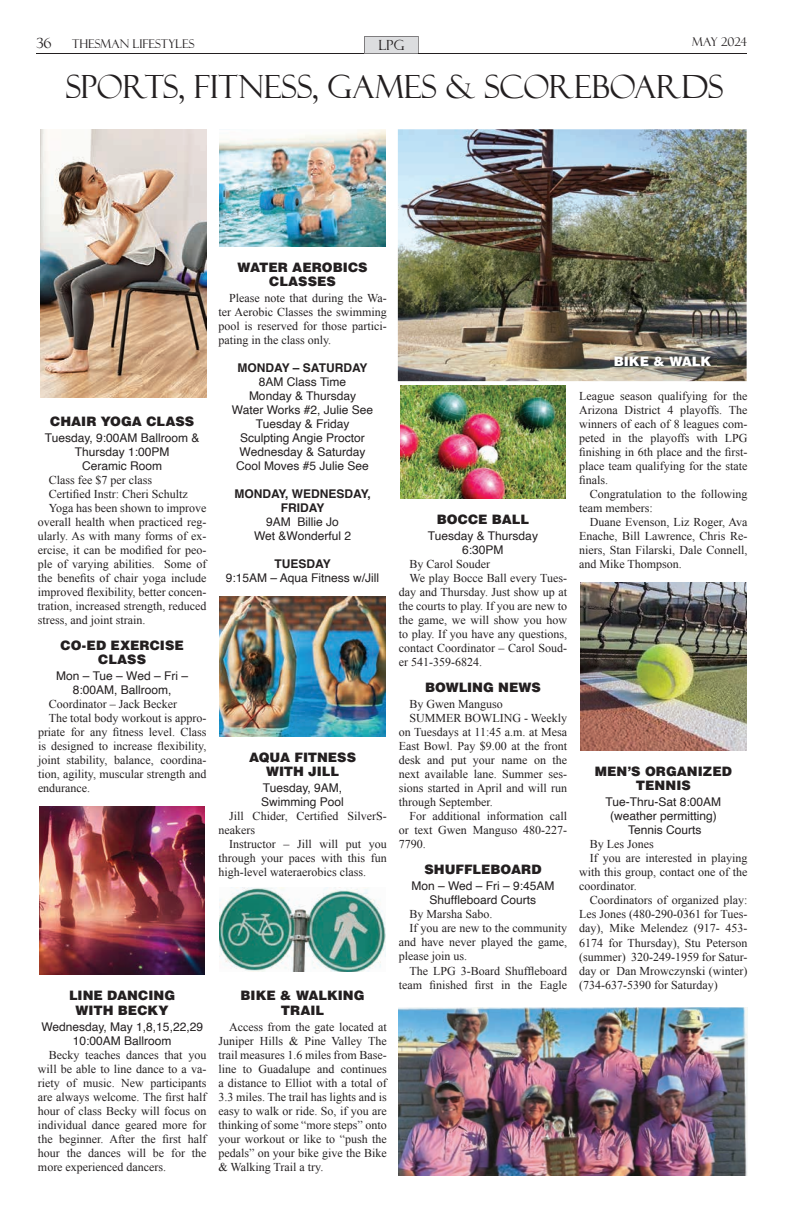
<style>
.page{position:relative;width:792px;height:1212px;background:#fff}
.page>*{position:absolute;margin:0;border:0;box-sizing:border-box;transform-origin:0 0}
.t1{font:32px "Felix Titling";letter-spacing:-.005em;color:#231f20}
.t2{font:14px "Felix Titling";color:#231f20}
.t3{font:900 13px/14px "Helvetica";color:#231f20;text-align:center}
.t4{font:900 13px "Helvetica";letter-spacing:-.005em;color:#fff}
.t5{font:12px/14px "Times New Roman";color:#231f20;text-align:justify}
.t6{font:12px/14px "Helvetica";color:#231f20;text-align:center}
.t7{font:700 12px/14px "Helvetica";color:#231f20;text-align:center}
.t8{font:12px "Felix Titling";color:#231f20}
</style>
<div class="page">
<hr style="left:36px;top:53px;width:711px;height:1px;background:#231f20">
<svg style="left:364px;top:36px;width:54px;height:18px"></svg>
<img style="left:40px;top:806px;width:165px;height:168px">
<img style="left:220px;top:129px;width:165px;height:117px">
<img style="left:220px;top:596px;width:165px;height:140px">
<img style="left:220px;top:887px;width:165px;height:84px">
<img style="left:400px;top:385px;width:166px;height:113px">
<img style="left:581px;top:582px;width:165px;height:168px">
<img style="left:399px;top:1007px;width:349px;height:168px">
<img style="left:398px;top:129px;width:349px;height:252px">
<img style="left:610px;top:352px;width:107px;height:20px">
<img style="left:40px;top:129px;width:166px;height:268px">
<p class="t2" style="left:36px;top:35px;width:17px">36</p>
<p class="t8" style="left:72px;top:37px;width:124px">THESMAN LIFESTYLES</p>
<p class="t2" style="left:379px;top:37px;width:27px">LPG</p>
<p class="t8" style="left:692px;top:35px;width:56px">MAY 2024</p>
<h1 class="t1" style="left:66px;top:68px;width:659px">SPORTS, FITNESS, GAMES &amp; SCOREBOARDS</h1>
<p class="t3" style="left:50px;top:414px;width:146px">CHAIR YOGA CLASS</p>
<p class="t6" style="left:45px;top:431px;width:156px">Tuesday, 9:00AM Ballroom &amp;<br>Thursday 1:00PM<br>Ceramic Room</p>
<p class="t5" style="left:49px;top:473px;width:105px">Class fee $7 per class</p>
<p class="t5" style="left:49px;top:487px;width:140px">Certified Instr: Cheri Schultz</p>
<p class="t5" style="left:49px;top:501px;width:159px">Yoga has been shown to improve</p>
<p class="t5" style="left:38px;top:515px;width:170px">overall health when practiced reg-</p>
<p class="t5" style="left:38px;top:529px;width:170px">ularly. As with many forms of ex-</p>
<p class="t5" style="left:38px;top:543px;width:170px">ercise, it can be modified for peo-</p>
<p class="t5" style="left:38px;top:557px;width:170px">ple of varying abilities. Some of</p>
<p class="t5" style="left:38px;top:571px;width:170px">the benefits of chair yoga include</p>
<p class="t5" style="left:38px;top:585px;width:170px">improved flexibility, better concen-</p>
<p class="t5" style="left:38px;top:599px;width:170px">tration, increased strength, reduced</p>
<p class="t5" style="left:38px;top:613px;width:109px">stress, and joint strain.</p>
<p class="t3" style="left:61px;top:638px;width:125px">CO-ED EXERCISE<br>CLASS</p>
<p class="t6" style="left:56px;top:669px;width:133px">Mon – Tue – Wed – Fri –<br>8:00AM, Ballroom,</p>
<p class="t5" style="left:49px;top:697px;width:130px">Coordinator – Jack Becker</p>
<p class="t5" style="left:49px;top:711px;width:159px">The total body workout is appro-</p>
<p class="t5" style="left:38px;top:725px;width:170px">priate for any fitness level. Class</p>
<p class="t5" style="left:38px;top:739px;width:170px">is designed to increase flexibility,</p>
<p class="t5" style="left:38px;top:753px;width:170px">joint stability, balance, coordina-</p>
<p class="t5" style="left:38px;top:767px;width:170px">tion, agility, muscular strength and</p>
<p class="t5" style="left:38px;top:781px;width:54px">endurance.</p>
<p class="t3" style="left:238px;top:260px;width:132px">WATER AEROBICS<br>CLASSES</p>
<p class="t5" style="left:218px;top:291px;width:170px;text-indent:11px">Please note that during the Wa&shy;ter Aerobic Classes the swimming pool is reserved for those partici&shy;pating in the class only.</p>
<p class="t7" style="left:238px;top:362px;width:132px">MONDAY – SATURDAY</p>
<p class="t6" style="left:232px;top:375px;width:143px">8AM Class Time<br>Monday &amp; Thursday<br>Water Works #2, Julie See<br>Tuesday &amp; Friday<br>Sculpting Angie Proctor<br>Wednesday &amp; Saturday<br>Cool Moves #5 Julie See</p>
<p class="t7" style="left:234px;top:488px;width:138px">MONDAY, WEDNESDAY,<br>FRIDAY</p>
<p class="t6" style="left:254px;top:515px;width:98px">9AM Billie Jo<br>Wet &amp;Wonderful 2</p>
<p class="t7" style="left:274px;top:558px;width:58px">TUESDAY</p>
<p class="t6" style="left:226px;top:571px;width:155px">9:15AM – Aqua Fitness w/Jill</p>
<p class="t3" style="left:249px;top:750px;width:109px">AQUA FITNESS<br>WITH JILL</p>
<p class="t6" style="left:261px;top:781px;width:84px;text-align:left">Tuesday, 9AM,<br>Swimming Pool</p>
<p class="t5" style="left:218px;top:809px;width:170px;text-indent:11px">Jill Chider, Certified SilverS&shy;neakers</p>
<p class="t5" style="left:218px;top:837px;width:170px;text-indent:11px">Instructor – Jill will put you through your paces with this fun high-level wateraerobics class.</p>
<p class="t3" style="left:69px;top:988px;width:107px">LINE DANCING<br>WITH BECKY</p>
<p class="t6" style="left:41px;top:1019px;width:163px">Wednesday, May 1,8,15,22,29<br>10:00AM Ballroom</p>
<p class="t5" style="left:38px;top:1047px;width:170px;text-indent:11px">Becky teaches dances that you will be able to line dance to a va&shy;riety of music. New participants are always welcome. The first half hour of class Becky will focus on individual dance geared more for the beginner. After the first half hour the dances will be for the more experienced dancers.</p>
<p class="t3" style="left:241px;top:988px;width:126px">BIKE &amp; WALKING<br>TRAIL</p>
<p class="t5" style="left:218px;top:1019px;width:170px;text-indent:11px">Access from the gate located at Juniper Hills &amp; Pine Valley The trail measures 1.6 miles from Base&shy;line to Guadalupe and continues a distance to Elliot with a total of 3.3 miles. The trail has lights and is easy to walk or ride. So, if you are thinking of some “more steps” onto your workout or like to “push the pedals” on your bike give the Bike &amp; Walking Trail a try.</p>
<p class="t3" style="left:437px;top:512px;width:94px">BOCCE BALL</p>
<p class="t6" style="left:428px;top:529px;width:112px">Tuesday &amp; Thursday<br>6:30PM</p>
<p class="t5" style="left:410px;top:557px;width:82px">By Carol Souder</p>
<p class="t5" style="left:410px;top:571px;width:159px">We play Bocce Ball every Tues-</p>
<p class="t5" style="left:399px;top:585px;width:170px">day and Thursday. Just show up at</p>
<p class="t5" style="left:399px;top:599px;width:170px">the courts to play. If you are new to</p>
<p class="t5" style="left:399px;top:613px;width:170px">the game, we will show you how</p>
<p class="t5" style="left:399px;top:627px;width:170px">to play. If you have any questions,</p>
<p class="t5" style="left:399px;top:641px;width:170px">contact Coordinator – Carol Soud-</p>
<p class="t5" style="left:399px;top:655px;width:85px">er 541-359-6824.</p>
<p class="t3" style="left:425px;top:680px;width:117px">BOWLING NEWS</p>
<p class="t5" style="left:410px;top:697px;width:95px">By Gwen Manguso</p>
<p class="t5" style="left:410px;top:711px;width:159px">SUMMER BOWLING - Weekly</p>
<p class="t5" style="left:399px;top:725px;width:170px">on Tuesdays at 11:45 a.m. at Mesa</p>
<p class="t5" style="left:399px;top:739px;width:170px">East Bowl. Pay $9.00 at the front</p>
<p class="t5" style="left:399px;top:753px;width:170px">desk and put your name on the</p>
<p class="t5" style="left:399px;top:767px;width:170px">next available lane. Summer ses-</p>
<p class="t5" style="left:399px;top:781px;width:170px">sions started in April and will run</p>
<p class="t5" style="left:399px;top:795px;width:95px">through September.</p>
<p class="t5" style="left:410px;top:809px;width:159px">For additional information call</p>
<p class="t5" style="left:399px;top:823px;width:170px">or text Gwen Manguso 480-227-</p>
<p class="t5" style="left:399px;top:837px;width:28px">7790.</p>
<p class="t3" style="left:424px;top:862px;width:119px">SHUFFLEBOARD</p>
<p class="t6" style="left:411px;top:879px;width:145px">Mon – Wed – Fri – 9:45AM<br>Shuffleboard Courts</p>
<p class="t5" style="left:410px;top:907px;width:84px">By Marsha Sabo.</p>
<p class="t5" style="left:410px;top:921px;width:159px">If you are new to the community</p>
<p class="t5" style="left:399px;top:935px;width:170px">and have never played the game,</p>
<p class="t5" style="left:399px;top:949px;width:70px">please join us.</p>
<p class="t5" style="left:410px;top:963px;width:159px">The LPG 3-Board Shuffleboard</p>
<p class="t5" style="left:399px;top:977px;width:170px">team finished first in the Eagle</p>
<p class="t4" style="left:614px;top:352px;width:99px">BIKE &amp; WALK</p>
<p class="t5" style="left:579px;top:389px;width:170px">League season qualifying for the Arizona District 4 playoffs. The winners of each of 8 leagues com&shy;peted in the playoffs with LPG finishing in 6th place and the first&shy;place team qualifying for the state finals.</p>
<p class="t5" style="left:579px;top:487px;width:170px;text-indent:11px">Congratulation to the following team members:</p>
<p class="t5" style="left:579px;top:515px;width:170px;text-indent:11px">Duane Evenson, Liz Roger, Ava Enache, Bill Lawrence, Chris Re&shy;niers, Stan Filarski, Dale Connell, and Mike Thompson.</p>
<p class="t3" style="left:595px;top:764px;width:139px">MEN’S ORGANIZED<br>TENNIS</p>
<p class="t6" style="left:606px;top:795px;width:117px">Tue-Thru-Sat 8:00AM (weather permitting)<br>Tennis Courts</p>
<p class="t5" style="left:590px;top:837px;width:65px">By Les Jones</p>
<p class="t5" style="left:590px;top:851px;width:159px">If you are interested in playing</p>
<p class="t5" style="left:579px;top:865px;width:170px">with this group, contact one of the</p>
<p class="t5" style="left:579px;top:879px;width:59px">coordinator.</p>
<p class="t5" style="left:590px;top:893px;width:159px">Coordinators of organized play:</p>
<p class="t5" style="left:579px;top:907px;width:170px">Les Jones (480-290-0361 for Tues-</p>
<p class="t5" style="left:579px;top:921px;width:170px">day), Mike Melendez (917- 453-</p>
<p class="t5" style="left:579px;top:935px;width:170px">6174 for Thursday), Stu Peterson</p>
<p class="t5" style="left:579px;top:949px;width:170px">(summer) 320-249-1959 for Satur-</p>
<p class="t5" style="left:579px;top:963px;width:170px">day or Dan Mrowczynski (winter)</p>
<p class="t5" style="left:579px;top:977px;width:140px">(734-637-5390 for Saturday)</p>
</div>
